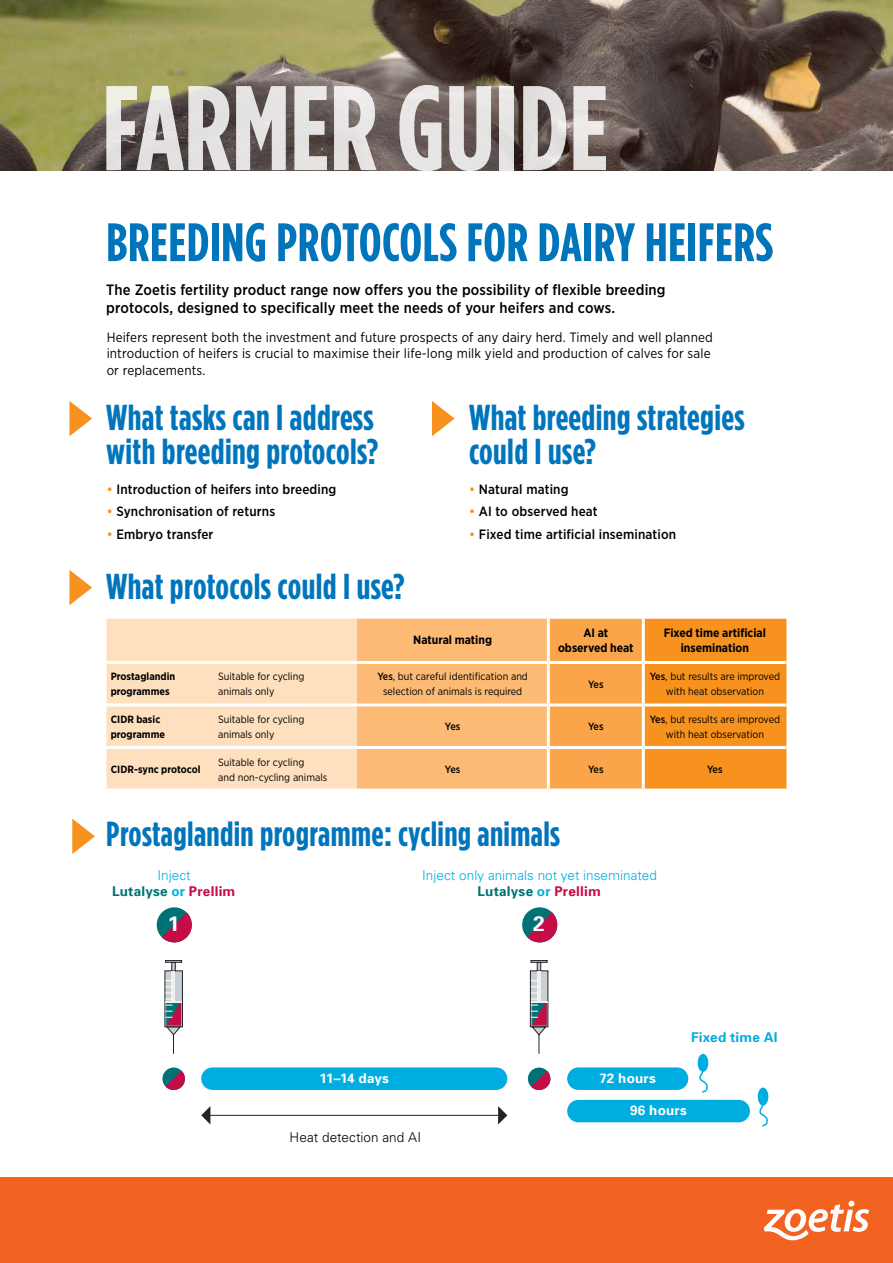
<style>
.page{position:relative;width:893px;height:1263px;background:#fff}
.page>*{position:absolute;margin:0;border:0;box-sizing:border-box;transform-origin:0 0}
.t1{font:700 120px "Gotham Condensed";color:#fff}
.t2{font:700 54px "Gotham Condensed";letter-spacing:.01em;color:#0075bc}
.t3{font:700 36px/34.5px "Gotham Condensed";letter-spacing:.01em;color:#0075bc}
.t4{font:700 34.8px "Gotham Condensed";letter-spacing:.01em;color:#0075bc}
.t5{font:700 21px "Univers";color:#fff}
.t6{font:500 15px/18px "Gotham Narrow";letter-spacing:.01em;color:#000}
.t7{font:13.5px/16.5px "Gotham Narrow";letter-spacing:.01em;color:#000}
.t8{font:500 13.5px "Gotham Narrow";letter-spacing:.01em;color:#000}
.t9{font:300 13.5px "Univers";color:#00ade0}
.t10{font:700 13.5px "Univers";letter-spacing:.015em;color:#007275}
.t11{font:700 13.5px "Univers";letter-spacing:.015em;color:#fff}
.t12{font:300 13.5px "Univers";letter-spacing:.005em;color:#000}
.t13{font:700 13.5px "Univers";letter-spacing:.015em;color:#00ade0}
.t14{font:700 12px/15px "Gotham Narrow";color:#000;text-align:center}
.t15{font:10.5px/15px "Gotham Narrow";color:#000}
.t16{font:700 10.5px/15px "Gotham Narrow";color:#000}
.t17{font:500 10.5px "Gotham Narrow";letter-spacing:-.045em;color:#000}
.s1{color:#f7921e}
.s2{font-weight:500}
.s3{color:#00ade0}
.s4{color:#c60c46}
</style>
<div class="page">
<div style="left:0;top:1178px;width:893px;height:85px;background:#f26322"></div>
<svg style="left:764px;top:1200px;width:105px;height:40px"></svg>
<img style="left:0;top:0;width:893px;height:170px">
<svg style="left:69px;top:401px;width:23px;height:35px"></svg>
<svg style="left:432px;top:401px;width:23px;height:35px"></svg>
<svg style="left:69px;top:570px;width:23px;height:35px"></svg>
<svg style="left:106px;top:619px;width:680px;height:169px;background:#fbbd79"></svg>
<hr style="left:547px;top:619px;width:3px;height:42px;background:#fff">
<hr style="left:642px;top:619px;width:3px;height:42px;background:#fff">
<hr style="left:106px;top:661px;width:108px;height:3px;background:#fff">
<hr style="left:357px;top:661px;width:191px;height:3px;background:#fff">
<hr style="left:548px;top:661px;width:95px;height:3px;background:#fff">
<hr style="left:547px;top:664px;width:3px;height:39px;background:#fff">
<hr style="left:643px;top:661px;width:143px;height:3px;background:#fff">
<hr style="left:642px;top:664px;width:3px;height:39px;background:#fff">
<hr style="left:106px;top:703px;width:108px;height:3px;background:#fff">
<hr style="left:357px;top:703px;width:191px;height:3px;background:#fff">
<hr style="left:548px;top:703px;width:95px;height:3px;background:#fff">
<hr style="left:547px;top:706px;width:3px;height:40px;background:#fff">
<hr style="left:643px;top:703px;width:143px;height:3px;background:#fff">
<hr style="left:642px;top:706px;width:3px;height:40px;background:#fff">
<hr style="left:106px;top:746px;width:108px;height:3px;background:#fff">
<hr style="left:357px;top:746px;width:191px;height:3px;background:#fff">
<hr style="left:548px;top:746px;width:95px;height:3px;background:#fff">
<hr style="left:547px;top:749px;width:3px;height:39px;background:#fff">
<hr style="left:643px;top:746px;width:143px;height:3px;background:#fff">
<hr style="left:642px;top:749px;width:3px;height:39px;background:#fff">
<hr style="left:214px;top:661px;width:143px;height:3px;background:#fff">
<hr style="left:214px;top:703px;width:143px;height:3px;background:#fff">
<hr style="left:214px;top:746px;width:143px;height:3px;background:#fff">
<svg style="left:72px;top:819px;width:23px;height:35px"></svg>
<div style="left:157px;top:907px;width:35px;height:35px;background:#007275;border-radius:50%"></div>
<svg style="left:522px;top:907px;width:35px;height:35px"></svg>
<svg style="left:162px;top:912px;width:30px;height:30px"></svg>
<svg style="left:527px;top:912px;width:30px;height:30px"></svg>
<svg style="left:162px;top:1067px;width:23px;height:23px"></svg>
<svg style="left:528px;top:1067px;width:22px;height:23px"></svg>
<div style="left:165px;top:971px;width:17px;height:56px;background:#cacfd3"></div>
<div style="left:530px;top:971px;width:18px;height:56px;background:#cacfd3"></div>
<div style="left:165px;top:970px;width:18px;height:57px;border:1px solid #222227"></div>
<div style="left:530px;top:970px;width:18px;height:57px;border:1px solid #222227"></div>
<svg style="left:166px;top:963px;width:16px;height:8px"></svg>
<svg style="left:531px;top:963px;width:16px;height:8px"></svg>
<div style="left:165px;top:960px;width:17px;height:3px;border:1px solid #222227"></div>
<div style="left:531px;top:960px;width:16px;height:3px;border:1px solid #222227"></div>
<hr style="left:172px;top:971px;width:3px;height:31px;background:#eff0f0">
<hr style="left:537px;top:971px;width:4px;height:31px;background:#eff0f0">
<svg style="left:165px;top:999px;width:17px;height:55px"></svg>
<svg style="left:165px;top:980px;width:7px;height:13px"></svg>
<svg style="left:531px;top:999px;width:16px;height:55px"></svg>
<svg style="left:531px;top:980px;width:7px;height:13px"></svg>
<svg style="left:166px;top:1071px;width:19px;height:19px"></svg>
<svg style="left:531px;top:1071px;width:19px;height:19px"></svg>
<div style="left:201px;top:1067px;width:306px;height:23px;background:#00ade0;border-radius:11px"></div>
<div style="left:567px;top:1067px;width:121px;height:23px;background:#00ade0;border-radius:11px"></div>
<div style="left:567px;top:1100px;width:183px;height:22px;background:#00ade0;border-radius:11px"></div>
<div style="left:758px;top:1087px;width:10px;height:19px;background:#00ade0;border-radius:50%"></div>
<div style="left:698px;top:1054px;width:10px;height:18px;background:#00ade0;border-radius:50%"></div>
<svg style="left:498px;top:1106px;width:9px;height:18px"></svg>
<svg style="left:201px;top:1106px;width:9px;height:18px"></svg>
<hr style="left:205px;top:1115px;width:295px;height:1px;background:#222227">
<svg style="left:758px;top:1099px;width:11px;height:28px"></svg>
<svg style="left:698px;top:1066px;width:10px;height:27px"></svg>
<h1 class="t1" style="left:102px;top:58px;width:508px">FARMER GUIDE</h1>
<h2 class="t2" style="left:106px;top:211px;width:668px">BREEDING PROTOCOLS FOR DAIRY HEIFERS</h2>
<h3 class="t6" style="left:106px;top:281px;width:561px">The Zoetis fertility product range now offers you the possibility of flexible breeding protocols, designed to specifically meet the needs of your heifers and cows.</h3>
<p class="t7" style="left:107px;top:328px;width:608px">Heifers represent both the investment and future prospects of any dairy herd. Timely and well planned introduction of heifers is crucial to maximise their life-long milk yield and production of calves for sale or replacements.</p>
<h3 class="t3" style="left:106px;top:400px;width:274px">What tasks can I address with breeding protocols?</h3>
<h3 class="t3" style="left:469px;top:400px;width:277px">What breeding strategies could I use?</h3>
<p class="t8" style="left:107px;top:480px;width:231px"><span class="s1">•</span> Introduction of heifers into breeding</p>
<p class="t8" style="left:107px;top:503px;width:170px"><span class="s1">•</span> Synchronisation of returns</p>
<p class="t8" style="left:107px;top:526px;width:108px"><span class="s1">•</span> Embryo transfer</p>
<p class="t8" style="left:469px;top:480px;width:101px"><span class="s1">•</span> Natural mating</p>
<p class="t8" style="left:469px;top:503px;width:130px"><span class="s1">•</span> AI to observed heat</p>
<p class="t8" style="left:469px;top:526px;width:209px"><span class="s1">•</span> Fixed time artificial insemination</p>
<h3 class="t3" style="left:106px;top:569px;width:300px">What protocols could I use?</h3>
<p class="t14" style="left:413px;top:632px;width:80px">Natural mating</p>
<p class="t14" style="left:558px;top:625px;width:77px">AI at observed heat</p>
<p class="t14" style="left:664px;top:625px;width:104px">Fixed time artificial insemination</p>
<p class="t16" style="left:111px;top:669px;width:66px">Prostaglandin programmes</p>
<p class="t15" style="left:218px;top:669px;width:88px">Suitable for cycling animals only</p>
<p class="t15" style="left:377px;top:669px;width:152px;text-align:center"><span class="s2">Yes</span>, but careful identification and selection of animals is required</p>
<p class="t17" style="left:588px;top:678px;width:17px">Yes</p>
<p class="t15" style="left:650px;top:669px;width:132px;text-align:center"><span class="s2">Yes</span>, but results are improved with heat observation</p>
<p class="t16" style="left:111px;top:712px;width:56px">CIDR basic programme</p>
<p class="t15" style="left:218px;top:711px;width:88px">Suitable for cycling animals only</p>
<p class="t17" style="left:445px;top:720px;width:17px">Yes</p>
<p class="t17" style="left:588px;top:720px;width:17px">Yes</p>
<p class="t15" style="left:650px;top:712px;width:132px;text-align:center"><span class="s2">Yes</span>, but results are improved with heat observation</p>
<p class="t16" style="left:111px;top:762px;width:91px">CIDR-sync protocol</p>
<p class="t15" style="left:218px;top:754px;width:111px">Suitable for cycling<br>and non-cycling animals</p>
<p class="t17" style="left:445px;top:763px;width:17px">Yes</p>
<p class="t17" style="left:588px;top:763px;width:17px">Yes</p>
<p class="t17" style="left:707px;top:763px;width:17px">Yes</p>
<h3 class="t4" style="left:106px;top:814px;width:455px">Prostaglandin programme: cycling animals</h3>
<p class="t10" style="left:112px;top:883px;width:125px">Lutalyse <span class="s3">or</span> <span class="s4">Prellim</span></p>
<p class="t10" style="left:477px;top:883px;width:125px">Lutalyse <span class="s3">or</span> <span class="s4">Prellim</span></p>
<h3 class="t5" style="left:168px;top:910px;width:13px">1</h3>
<h3 class="t5" style="left:533px;top:910px;width:13px">2</h3>
<p class="t9" style="left:157px;top:867px;width:35px">Inject</p>
<p class="t9" style="left:422px;top:867px;width:236px">Inject only animals not yet inseminated</p>
<p class="t13" style="left:691px;top:1028px;width:88px">Fixed time AI</p>
<p class="t11" style="left:320px;top:1069px;width:71px">11–14 days</p>
<p class="t11" style="left:599px;top:1069px;width:58px">72 hours</p>
<p class="t11" style="left:630px;top:1102px;width:58px">96 hours</p>
<p class="t12" style="left:290px;top:1128px;width:133px">Heat detection and AI</p>
</div>
